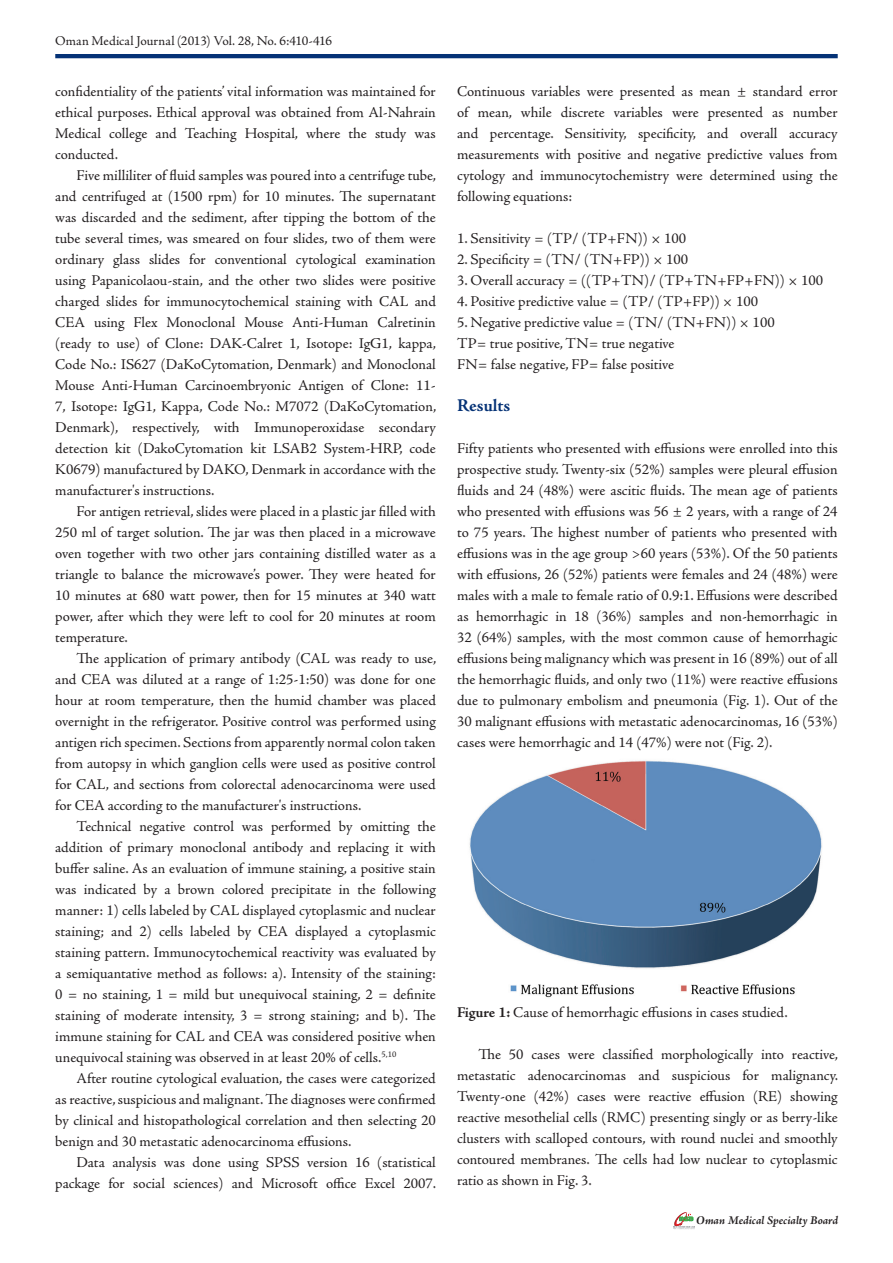
<style>
.page{position:relative;width:893px;height:1263px;background:#fff}
.page>*{position:absolute;margin:0;border:0;box-sizing:border-box;transform-origin:0 0}
.t1{font:700 18px "Adobe Jenson Pro";letter-spacing:-.005em;color:#053276}
.t2{font:15px/21px "Adobe Jenson Pro";letter-spacing:-.005em;color:#231f20;text-align:justify}
.t3{font:13.5px "Adobe Jenson Pro";color:#231f20}
.t4{font:italic 700 12px "Adobe Jenson Pro";letter-spacing:-.005em;color:#231f20}
.s1{font-weight:700}
</style>
<div class="page">
<hr style="left:55px;top:54px;width:783px;height:4px;background:#053276">
<svg style="left:674px;top:1212px;width:21px;height:17px"></svg>
<img style="left:674px;top:1226px;width:20px;height:2px">
<img style="left:469px;top:760px;width:353px;height:238px">
<p class="t3" style="left:55px;top:33px;width:278px">Oman Medical Journal (2013) Vol. 28, No. 6:410-416</p>
<p class="t2" style="left:55px;top:81px;width:382px">confidentiality of the patients’ vital information was maintained for ethical purposes. Ethical approval was obtained from Al-Nahrain Medical college and Teaching Hospital, where the study was conducted.</p>
<p class="t2" style="left:55px;top:165px;width:383px;text-indent:21px">Five milliliter of fluid samples was poured into a centrifuge tube, and centrifuged at (1500 rpm) for 10 minutes. The supernatant was discarded and the sediment, after tipping the bottom of the tube several times, was smeared on four slides, two of them were ordinary glass slides for conventional cytological examination using Papanicolaou-stain, and the other two slides were positive charged slides for immunocytochemical staining with CAL and CEA using Flex Monoclonal Mouse Anti-Human Calretinin (ready to use) of Clone: DAK-Calret 1, Isotope: IgG1, kappa, Code No.: IS627 (DaKoCytomation, Denmark) and Monoclonal Mouse Anti-Human Carcinoembryonic Antigen of Clone: 11- 7, Isotope: IgG1, Kappa, Code No.: M7072 (DaKoCytomation, Denmark), respectively, with Immunoperoxidase secondary detection kit (DakoCytomation kit LSAB2 System-HRP, code K0679) manufactured by DAKO, Denmark in accordance with the manufacturer's instructions.</p>
<p class="t2" style="left:55px;top:501px;width:382px;text-indent:21px">For antigen retrieval, slides were placed in a plastic jar filled with 250 ml of target solution. The jar was then placed in a microwave oven together with two other jars containing distilled water as a triangle to balance the microwave’s power. They were heated for 10 minutes at 680 watt power, then for 15 minutes at 340 watt power, after which they were left to cool for 20 minutes at room temperature.</p>
<p class="t2" style="left:55px;top:648px;width:383px;text-indent:21px">The application of primary antibody (CAL was ready to use, and CEA was diluted at a range of 1:25-1:50) was done for one hour at room temperature, then the humid chamber was placed overnight in the refrigerator. Positive control was performed using antigen rich specimen. Sections from apparently normal colon taken from autopsy in which ganglion cells were used as positive control for CAL, and sections from colorectal adenocarcinoma were used for CEA according to the manufacturer's instructions.</p>
<p class="t2" style="left:55px;top:816px;width:382px;text-indent:21px">Technical negative control was performed by omitting the addition of primary monoclonal antibody and replacing it with buffer saline. As an evaluation of immune staining, a positive stain was indicated by a brown colored precipitate in the following manner: 1) cells labeled by CAL displayed cytoplasmic and nuclear staining; and 2) cells labeled by CEA displayed a cytoplasmic staining pattern. Immunocytochemical reactivity was evaluated by a semiquantative method as follows: a). Intensity of the staining:<br>0 = no staining, 1 = mild but unequivocal staining, 2 = definite staining of moderate intensity, 3 = strong staining; and b). The immune staining for CAL and CEA was considered positive when unequivocal staining was observed in at least 20% of cells.<sup>5,10</sup></p>
<p class="t2" style="left:55px;top:1068px;width:382px;text-indent:21px">After routine cytological evaluation, the cases were categorized as reactive, suspicious and malignant. The diagnoses were confirmed by clinical and histopathological correlation and then selecting 20 benign and 30 metastatic adenocarcinoma effusions.</p>
<p class="t2" style="left:55px;top:1152px;width:382px;text-align:right">Data analysis was done using SPSS version 16 (statistical package for social sciences) and Microsoft office Excel 2007.</p>
<p class="t2" style="left:457px;top:81px;width:382px">Continuous variables were presented as mean ± standard error of mean, while discrete variables were presented as number and percentage. Sensitivity, specificity, and overall accuracy measurements with positive and negative predictive values from cytology and immunocytochemistry were determined using the following equations:</p>
<p class="t2" style="left:457px;top:228px;width:231px">1. Sensitivity = (TP/ (TP+FN)) × 100</p>
<p class="t2" style="left:457px;top:249px;width:233px">2. Specificity = (TN/ (TN+FP)) × 100</p>
<p class="t2" style="left:457px;top:270px;width:368px">3. Overall accuracy = ((TP+TN)/ (TP+TN+FP+FN)) × 100</p>
<p class="t2" style="left:457px;top:291px;width:302px">4. Positive predictive value = (TP/ (TP+FP)) × 100</p>
<p class="t2" style="left:457px;top:312px;width:319px;text-align:left">5. Negative predictive value = (TN/ (TN+FN)) × 100<br>TP= true positive, TN= true negative<br>FN= false negative, FP= false positive</p>
<p class="t1" style="left:457px;top:395px;width:55px">Results</p>
<p class="t2" style="left:457px;top:438px;width:382px">Fifty patients who presented with effusions were enrolled into this prospective study. Twenty-six (52%) samples were pleural effusion fluids and 24 (48%) were ascitic fluids. The mean age of patients who presented with effusions was 56 ± 2 years, with a range of 24 to 75 years. The highest number of patients who presented with effusions was in the age group &gt;60 years (53%). Of the 50 patients with effusions, 26 (52%) patients were females and 24 (48%) were males with a male to female ratio of 0.9:1. Effusions were described as hemorrhagic in 18 (36%) samples and non-hemorrhagic in 32 (64%) samples, with the most common cause of hemorrhagic effusions being malignancy which was present in 16 (89%) out of all the hemorrhagic fluids, and only two (11%) were reactive effusions due to pulmonary embolism and pneumonia (Fig. 1). Out of the 30 malignant effusions with metastatic adenocarcinomas, 16 (53%) cases were hemorrhagic and 14 (47%) were not (Fig. 2).</p>
<p class="t2" style="left:457px;top:1002px;width:332px"><span class="s1">Figure 1:</span> Cause of hemorrhagic effusions in cases studied.</p>
<p class="t2" style="left:457px;top:1044px;width:383px;text-indent:21px">The 50 cases were classified morphologically into reactive, metastatic adenocarcinomas and suspicious for malignancy.<br>Twenty-one (42%) cases were reactive effusion (RE) showing reactive mesothelial cells (RMC) presenting singly or as berry-like clusters with scalloped contours, with round nuclei and smoothly contoured membranes. The cells had low nuclear to cytoplasmic ratio as shown in Fig. 3.</p>
<p class="t4" style="left:696px;top:1214px;width:144px">Oman Medical Specialty Board</p>
</div>
